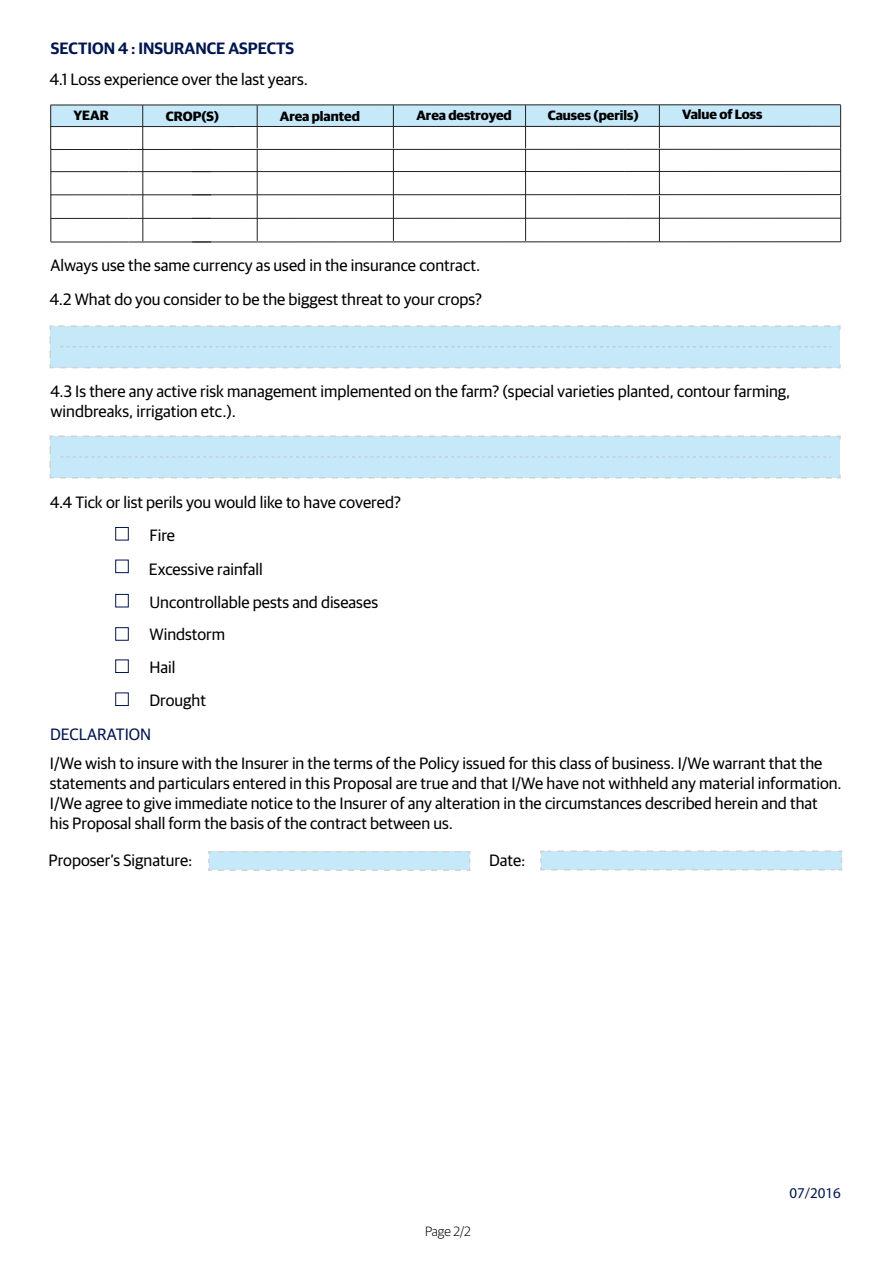
<style>
.page{position:relative;width:893px;height:1263px;background:#fff}
.page>*{position:absolute;margin:0;border:0;box-sizing:border-box;transform-origin:0 0}
.t1{font:16.5px/33px "Guardian Sans";color:#000}
.t2{font:600 16.5px "Guardian Sans";color:#00164e}
.t3{font:16.5px "Guardian Sans";color:#00164e}
.t4{font:15px "Myriad Pro";color:#00164e}
.t5{font:700 13.5px "Guardian Sans";color:#000}
.t6{font:300 13.5px "Guardian Sans";color:#000}
</style>
<div class="page">
<svg style="left:51px;top:105px;width:789px;height:21px;background:#c2e4f4"></svg>
<hr style="left:840px;top:105px;width:1px;height:44px;background:#231f20">
<hr style="left:840px;top:149px;width:1px;height:46px;background:#231f20">
<hr style="left:840px;top:196px;width:1px;height:46px;background:#231f20">
<hr style="left:51px;top:149px;width:77px;height:1px;background:#231f20">
<hr style="left:128px;top:149px;width:83px;height:1px;background:#231f20">
<hr style="left:192px;top:149px;width:433px;height:1px;background:#231f20">
<hr style="left:625px;top:149px;width:216px;height:1px;background:#231f20">
<hr style="left:51px;top:171px;width:77px;height:1px;background:#231f20">
<hr style="left:128px;top:171px;width:83px;height:1px;background:#231f20">
<hr style="left:192px;top:171px;width:433px;height:1px;background:#231f20">
<hr style="left:625px;top:171px;width:216px;height:1px;background:#231f20">
<hr style="left:51px;top:195px;width:77px;height:1px;background:#231f20">
<hr style="left:128px;top:195px;width:83px;height:1px;background:#231f20">
<hr style="left:192px;top:194px;width:433px;height:1px;background:#231f20">
<hr style="left:625px;top:194px;width:216px;height:1px;background:#231f20">
<hr style="left:51px;top:218px;width:77px;height:1px;background:#231f20">
<hr style="left:128px;top:218px;width:83px;height:1px;background:#231f20">
<hr style="left:192px;top:218px;width:433px;height:1px;background:#231f20">
<hr style="left:625px;top:218px;width:216px;height:1px;background:#231f20">
<hr style="left:51px;top:242px;width:77px;height:1px;background:#231f20">
<hr style="left:128px;top:242px;width:83px;height:1px;background:#231f20">
<hr style="left:192px;top:242px;width:433px;height:1px;background:#231f20">
<hr style="left:625px;top:241px;width:216px;height:1px;background:#231f20">
<hr style="left:50px;top:104px;width:581px;height:1px;background:#231f20">
<hr style="left:631px;top:104px;width:210px;height:1px;background:#231f20">
<hr style="left:229px;top:126px;width:81px;height:1px;background:#231f20">
<hr style="left:310px;top:126px;width:62px;height:1px;background:#231f20">
<hr style="left:372px;top:126px;width:313px;height:1px;background:#231f20">
<hr style="left:685px;top:126px;width:155px;height:1px;background:#231f20">
<hr style="left:659px;top:105px;width:1px;height:43px;background:#231f20">
<hr style="left:659px;top:149px;width:1px;height:46px;background:#231f20">
<hr style="left:659px;top:196px;width:1px;height:45px;background:#231f20">
<hr style="left:393px;top:105px;width:1px;height:43px;background:#231f20">
<hr style="left:393px;top:149px;width:1px;height:46px;background:#231f20">
<hr style="left:393px;top:195px;width:1px;height:46px;background:#231f20">
<hr style="left:525px;top:105px;width:1px;height:43px;background:#231f20">
<hr style="left:525px;top:149px;width:1px;height:46px;background:#231f20">
<hr style="left:525px;top:195px;width:1px;height:46px;background:#231f20">
<hr style="left:257px;top:105px;width:1px;height:43px;background:#231f20">
<hr style="left:257px;top:149px;width:1px;height:46px;background:#231f20">
<hr style="left:257px;top:195px;width:1px;height:46px;background:#231f20">
<hr style="left:142px;top:148px;width:1px;height:47px;background:#231f20">
<hr style="left:142px;top:195px;width:1px;height:46px;background:#231f20">
<hr style="left:142px;top:105px;width:1px;height:43px;background:#231f20">
<hr style="left:50px;top:148px;width:1px;height:47px;background:#231f20">
<hr style="left:50px;top:195px;width:1px;height:47px;background:#231f20">
<hr style="left:50px;top:105px;width:1px;height:43px;background:#231f20">
<hr style="left:50px;top:126px;width:185px;height:1px;background:#231f20">
<svg style="left:49px;top:325px;width:792px;height:44px;background:#c8e8f8"></svg>
<svg style="left:49px;top:435px;width:792px;height:44px;background:#c8e8f8"></svg>
<div style="left:115px;top:527px;width:14px;height:13px;border:1px solid #00164e"></div>
<div style="left:115px;top:560px;width:14px;height:13px;border:1px solid #00164e"></div>
<div style="left:115px;top:594px;width:14px;height:13px;border:1px solid #00164e"></div>
<div style="left:115px;top:627px;width:14px;height:13px;border:1px solid #00164e"></div>
<div style="left:115px;top:660px;width:14px;height:13px;border:1px solid #00164e"></div>
<div style="left:115px;top:693px;width:14px;height:13px;border:1px solid #00164e"></div>
<svg style="left:208px;top:851px;width:263px;height:20px;background:#c8e7f6"></svg>
<svg style="left:540px;top:850px;width:303px;height:21px;background:#cae8f7"></svg>
<p class="t2" style="left:51px;top:36px;width:245px">SECTION 4 : INSURANCE ASPECTS</p>
<p class="t1" style="left:50px;top:61px;width:260px">4.1 Loss experience over the last years.</p>
<p class="t5" style="left:73px;top:105px;width:37px">YEAR</p>
<p class="t5" style="left:166px;top:106px;width:55px">CROP(S)</p>
<p class="t5" style="left:280px;top:106px;width:82px">Area planted</p>
<p class="t5" style="left:416px;top:105px;width:97px">Area destroyed</p>
<p class="t5" style="left:548px;top:105px;width:92px">Causes (perils)</p>
<p class="t5" style="left:682px;top:104px;width:82px">Value of Loss</p>
<p class="t1" style="left:50px;top:247px;width:434px;line-height:34.3px">Always use the same currency as used in the insurance contract.<br>4.2 What do you consider to be the biggest threat to your crops?</p>
<p class="t1" style="left:51px;top:380px;width:741px;line-height:19.8px">4.3 Is there any active risk management implemented on the farm? (special varieties planted, contour farming, windbreaks, irrigation etc.).</p>
<p class="t1" style="left:149px;top:484px;width:253px;text-indent:-99px">4.4 Tick or list perils you would like to have covered?<br>Fire<br>Excessive rainfall<br>Uncontrollable pests and diseases<br>Windstorm<br>Hail<br>Drought</p>
<p class="t3" style="left:50px;top:722px;width:103px">DECLARATION</p>
<p class="t1" style="left:50px;top:752px;width:793px;line-height:19.8px">I/We wish to insure with the Insurer in the terms of the Policy issued for this class of business. I/We warrant that the statements and particulars entered in this Proposal are true and that I/We have not withheld any material information.<br>I/We agree to give immediate notice to the Insurer of any alteration in the circumstances described herein and that<br>his Proposal shall form the basis of the contract between us.</p>
<p class="t1" style="left:49px;top:842px;width:145px">Proposer’s Signature:</p>
<p class="t1" style="left:489px;top:842px;width:38px">Date:</p>
<p class="t6" style="left:425px;top:1222px;width:47px">Page 2/2</p>
<p class="t4" style="left:789px;top:1184px;width:53px">07/2016</p>
</div>
